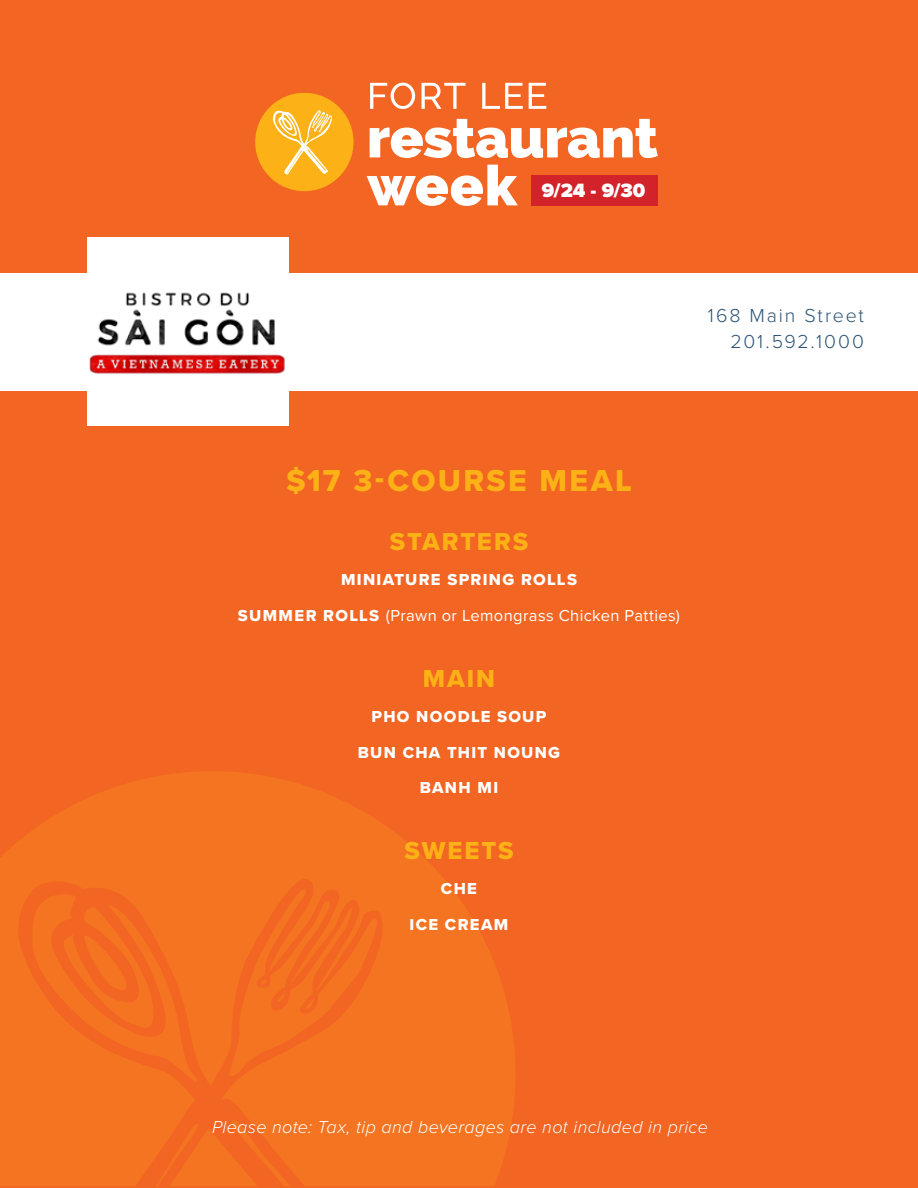
<style>
.page{position:relative;width:918px;height:1188px;background:#f26522}
.page>*{position:absolute;margin:0;border:0;box-sizing:border-box;transform-origin:0 0}
.t1{font:31.5px "Proxima Nova Extrabld";letter-spacing:.075em;color:#fcb116}
.t2{font:25.5px "Proxima Nova Extrabld";letter-spacing:.075em;color:#fcb116}
.t3{font:900 19.95px "Proxima Nova";color:#fff}
.t4{font:300 19.5px/25.5px "Proxima Nova";letter-spacing:.1em;color:#2d5477;text-align:right}
.t5{font:italic 300 18px "Proxima Nova";letter-spacing:.02em;color:#fff}
.t6{font:16.5px/35.4px "Proxima Nova Extrabld";letter-spacing:.08em;color:#fff;text-align:center}
.t7{font:16.5px "Proxima Nova";letter-spacing:.025em;color:#fff}
.s1{font-family:"Proxima Nova Extrabld"}
</style>
<div class="page">
<svg style="left:0;top:771px;width:515px;height:415px;fill:#f47421"></svg>
<svg style="left:13px;top:878px;width:74px;height:308px;fill:#f47421"></svg>
<svg style="left:87px;top:856px;width:296px;height:330px;fill:#f47421"></svg>
<div style="left:0;top:273px;width:918px;height:117px;background:#fff"></div>
<div style="left:255px;top:93px;width:99px;height:98px;background:#fcb116;border-radius:50%"></div>
<svg style="left:370px;top:119px;width:288px;height:39px"></svg>
<svg style="left:367px;top:165px;width:151px;height:41px"></svg>
<svg style="left:370px;top:83px;width:45px;height:26px"></svg>
<svg style="left:421px;top:83px;width:45px;height:26px"></svg>
<svg style="left:482px;top:83px;width:41px;height:26px"></svg>
<svg style="left:529px;top:83px;width:17px;height:26px"></svg>
<svg style="left:273px;top:110px;width:59px;height:65px"></svg>
<div style="left:531px;top:176px;width:127px;height:30px;background:#d2232a"></div>
<img style="left:87px;top:238px;width:202px;height:187px">
<p class="t3" style="left:542px;top:176px;width:105px">9/24 - 9/30</p>
<p class="t4" style="left:708px;top:302px;width:158px">168 Main Street<br>201.592.1000</p>
<h1 class="t1" style="left:286px;top:457px;width:347px">$17 3-COURSE MEAL</h1>
<h2 class="t2" style="left:390px;top:523px;width:140px">STARTERS</h2>
<p class="t6" style="left:341px;top:562px;width:238px">MINIATURE SPRING ROLLS</p>
<p class="t7" style="left:238px;top:603px;width:444px"><span class="s1">SUMMER ROLLS</span> (Prawn or Lemongrass Chicken Patties)</p>
<h2 class="t2" style="left:423px;top:659px;width:74px">MAIN</h2>
<p class="t6" style="left:358px;top:699px;width:204px">PHO NOODLE SOUP<br>BUN CHA THIT NOUNG<br>BANH MI</p>
<h2 class="t2" style="left:404px;top:832px;width:111px">SWEETS</h2>
<p class="t6" style="left:410px;top:871px;width:100px">CHE<br>ICE CREAM</p>
<p class="t5" style="left:212px;top:1114px;width:497px">Please note: Tax, tip and beverages are not included in price</p>
</div>
